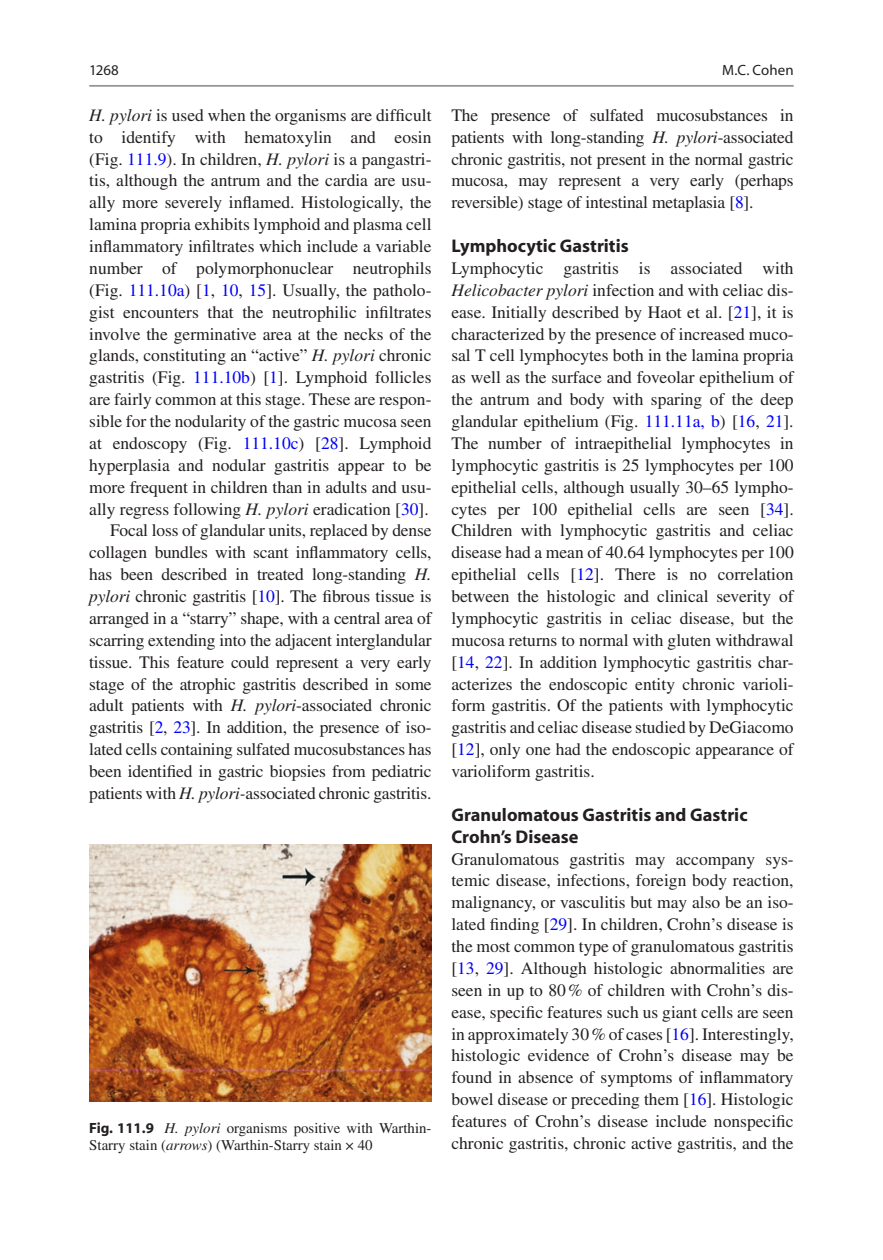
<style>
.page{position:relative;width:883px;height:1260px;background:#fff}
.page>*{position:absolute;margin:0;border:0;box-sizing:border-box;transform-origin:0 0}
.t1{font:700 18.38px/21.9px "Tnrvng Myriad";color:#231f20}
.t2{font:17.5px/21.9px "Vfndhb Times";color:#231f20;text-align:justify}
.t3{font:14.88px/17.5px "Vfndhb Times";color:#231f20}
.t4{font:14.88px "Ppmkkv Myriad";letter-spacing:.01em;color:#231f20}
.t5{font:14.88px "Wbgdsn Myriad";color:#231f20}
.s1{font-family:"Sgxqdp Times";font-style:italic}
.s2{color:#0000fa}
.s3{font-family:"Tnrvng Myriad";font-weight:700}
</style>
<div class="page">
<img style="left:89px;top:845px;width:343px;height:257px">
<hr style="left:89px;top:85px;width:705px;height:2px;background:#939598">
<p class="t4" style="left:722px;top:63px;width:73px">M.C. Cohen</p>
<p class="t5" style="left:89px;top:63px;width:31px">1268</p>
<p class="t2" style="left:89px;top:104px;width:344px;text-align:right"><span class="s1">H. pylori</span> is used when the organisms are difficult to identify with hematoxylin and eosin (Fig. <span class="s2">111.9</span>). In children, <span class="s1">H. pylori</span> is a pangastri&shy;tis, although the antrum and the cardia are usu&shy;ally more severely inflamed. Histologically, the lamina propria exhibits lymphoid and plasma cell inflammatory infiltrates which include a variable number of polymorphonuclear neutrophils (Fig. <span class="s2">111.10a</span>) [<span class="s2">1</span>, <span class="s2">10</span>, <span class="s2">15</span>]. Usually, the patholo&shy;gist encounters that the neutrophilic infiltrates involve the germinative area at the necks of the glands, constituting an “active” <span class="s1">H. pylori</span> chronic gastritis (Fig. <span class="s2">111.10b</span>) [<span class="s2">1</span>]. Lymphoid follicles are fairly common at this stage. These are respon&shy;sible for the nodularity of the gastric mucosa seen at endoscopy (Fig. <span class="s2">111.10c</span>) [<span class="s2">28</span>]. Lymphoid hyperplasia and nodular gastritis appear to be more frequent in children than in adults and usu&shy;ally regress following <span class="s1">H. pylori</span> eradication [<span class="s2">30</span>].<br>Focal loss of glandular units, replaced by dense collagen bundles with scant inflammatory cells, has been described in treated long-standing <span class="s1">H. pylori</span> chronic gastritis [<span class="s2">10</span>]. The fibrous tissue is arranged in a “starry” shape, with a central area of scarring extending into the adjacent interglandular tissue. This feature could represent a very early stage of the atrophic gastritis described in some adult patients with <span class="s1">H. pylori</span>-associated chronic gastritis [<span class="s2">2</span>, <span class="s2">23</span>]. In addition, the presence of iso&shy;lated cells containing sulfated mucosubstances has been identified in gastric biopsies from pediatric patients with <span class="s1">H. pylori-</span>associated chronic gastritis.</p>
<p class="t2" style="left:451px;top:104px;width:344px">The presence of sulfated mucosubstances in patients with long-standing <span class="s1">H. pylori</span>-associated chronic gastritis, not present in the normal gastric mucosa, may represent a very early (perhaps reversible) stage of intestinal metaplasia [<span class="s2">8</span>].</p>
<p class="t1" style="left:451px;top:236px;width:179px">Lymphocytic Gastritis</p>
<p class="t2" style="left:451px;top:257px;width:344px">Lymphocytic gastritis is associated with <span class="s1">Helicobacter pylori</span> infection and with celiac dis&shy;ease. Initially described by Haot et al. [<span class="s2">21</span>], it is characterized by the presence of increased muco&shy;sal T cell lymphocytes both in the lamina propria as well as the surface and foveolar epithelium of the antrum and body with sparing of the deep glandular epithelium (Fig. <span class="s2">111.11a, b</span>) [<span class="s2">16</span>, <span class="s2">21</span>].<br>The number of intraepithelial lymphocytes in lymphocytic gastritis is 25 lymphocytes per 100 epithelial cells, although usually 30–65 lympho&shy;cytes per 100 epithelial cells are seen [<span class="s2">34</span>].<br>Children with lymphocytic gastritis and celiac disease had a mean of 40.64 lymphocytes per 100 epithelial cells [<span class="s2">12</span>]. There is no correlation between the histologic and clinical severity of lymphocytic gastritis in celiac disease, but the mucosa returns to normal with gluten withdrawal [<span class="s2">14</span>, <span class="s2">22</span>]. In addition lymphocytic gastritis char&shy;acterizes the endoscopic entity chronic varioli&shy;form gastritis. Of the patients with lymphocytic gastritis and celiac disease studied by DeGiacomo [<span class="s2">12</span>], only one had the endoscopic appearance of varioliform gastritis.</p>
<p class="t1" style="left:451px;top:804px;width:298px">Granulomatous Gastritis and Gastric<br>Crohn’s Disease</p>
<p class="t2" style="left:451px;top:848px;width:344px">Granulomatous gastritis may accompany sys&shy;temic disease, infections, foreign body reaction, malignancy, or vasculitis but may also be an iso&shy;lated finding [<span class="s2">29</span>]. In children, Crohn’s disease is the most common type of granulomatous gastritis [<span class="s2">13</span>, <span class="s2">29</span>]. Although histologic abnormalities are seen in up to 80% of children with Crohn’s dis&shy;ease, specific features such us giant cells are seen in approximately 30% of cases [<span class="s2">16</span>]. Interestingly, histologic evidence of Crohn’s disease may be found in absence of symptoms of inflammatory bowel disease or preceding them [<span class="s2">16</span>]. Histologic features of Crohn’s disease include nonspecific chronic gastritis, chronic active gastritis, and the</p>
<p class="t3" style="left:89px;top:1119px;width:344px"><span class="s3">Fig. 111.9</span> <span class="s1">H. pylori</span> organisms positive with Warthin-<br>Starry stain (<span class="s1">arrows</span>) (Warthin-Starry stain × 40</p>
</div>
